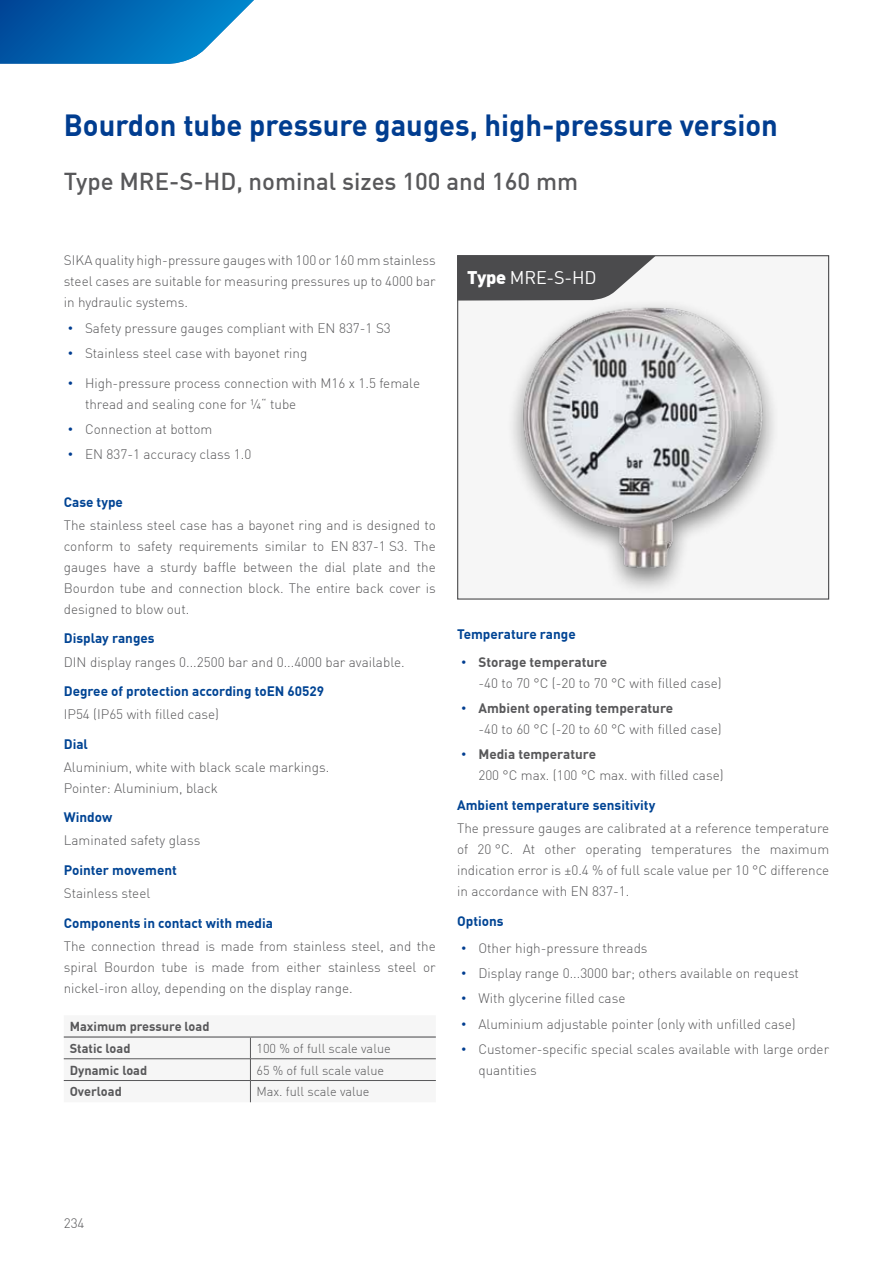
<style>
.page{position:relative;width:893px;height:1263px;background:#fff}
.page>*{position:absolute;margin:0;border:0;box-sizing:border-box;transform-origin:0 0}
.t1{font:700 30px "DIN Offc";color:#003d90}
.t2{font:500 24px "DIN Offc";color:#58585a}
.t3{font:18px "DIN Offc";color:#fff}
.t4{font:300 13.5px/21px "DIN Offc";color:#58585a}
.t5{font:700 13.5px "DIN Offc";color:#004494}
.t6{font:300 12.75px "DIN Offc";color:#58585a}
.t7{font:700 12.75px/21.8px "DIN Offc";color:#58585a}
.s1{font-family:"Arial";font-weight:400;color:#003d90}
.s2{font-weight:900}
.s3{font-weight:700}
</style>
<div class="page">
<svg style="left:0;top:0;width:254px;height:64px;background:#207bbd"></svg>
<div style="left:457px;top:255px;width:372px;height:345px;background:#f6f6f6;border:1px solid #4b4b4d"></div>
<svg style="left:457px;top:255px;width:199px;height:46px;background:#5a5a5c"></svg>
<div style="left:64px;top:1037px;width:372px;height:65px;background:#f6f6f6"></div>
<hr style="left:64px;top:1036px;width:186px;height:1px;background:#58585a">
<hr style="left:250px;top:1036px;width:186px;height:1px;background:#58585a">
<hr style="left:64px;top:1058px;width:186px;height:1px;background:#58585a">
<hr style="left:250px;top:1058px;width:186px;height:1px;background:#58585a">
<hr style="left:64px;top:1080px;width:186px;height:1px;background:#58585a">
<hr style="left:250px;top:1080px;width:186px;height:1px;background:#58585a">
<img style="left:503px;top:289px;width:271px;height:296px">
<h1 class="t1" style="left:64px;top:105px;width:715px">Bourdon tube pressure gauges, high-pressure version</h1>
<h2 class="t2" style="left:64px;top:166px;width:516px">Type MRE-S-HD, nominal sizes 100 and 160 mm</h2>
<p class="t4" style="left:64px;top:250px;width:374px;text-align:justify">SIKA quality high-pressure gauges with 100 or 160 mm stainless steel cases are suitable for measuring pressures up to 4000 bar in hydraulic systems.</p>
<p class="t4" style="left:68px;top:317px;width:324px"><span class="s1">•</span> Safety pressure gauges compliant with EN 837-1 S3</p>
<p class="t4" style="left:68px;top:342px;width:241px"><span class="s1">•</span> Stainless steel case with bayonet ring</p>
<p class="t4" style="left:85px;top:372px;width:337px;text-indent:-17px"><span class="s1">•</span> High-pressure process connection with M16 x 1.5 female thread and sealing cone for ¼“ tube</p>
<p class="t4" style="left:68px;top:418px;width:146px"><span class="s1">•</span> Connection at bottom</p>
<p class="t4" style="left:68px;top:443px;width:185px"><span class="s1">•</span> EN 837-1 accuracy class 1.0</p>
<p class="t5" style="left:64px;top:493px;width:61px">Case type</p>
<p class="t4" style="left:64px;top:514px;width:374px;text-align:justify">The stainless steel case has a bayonet ring and is designed to conform to safety requirements similar to EN 837-1 S3. The gauges have a sturdy baffle between the dial plate and the Bourdon tube and connection block. The entire back cover is designed to blow out.</p>
<p class="t5" style="left:64px;top:630px;width:92px">Display ranges</p>
<p class="t4" style="left:64px;top:651px;width:342px">DIN display ranges 0...2500 bar and 0...4000 bar available.</p>
<p class="t5" style="left:64px;top:682px;width:262px">Degree of protection according toEN 60529</p>
<p class="t4" style="left:64px;top:704px;width:157px">IP54 (IP65 with filled case)</p>
<p class="t5" style="left:64px;top:735px;width:26px">Dial</p>
<p class="t4" style="left:64px;top:756px;width:267px">Aluminium, white with black scale markings.<br>Pointer: Aluminium, black</p>
<p class="t5" style="left:64px;top:809px;width:50px">Window</p>
<p class="t4" style="left:64px;top:830px;width:138px">Laminated safety glass</p>
<p class="t5" style="left:64px;top:861px;width:115px">Pointer movement</p>
<p class="t4" style="left:64px;top:883px;width:88px">Stainless steel</p>
<p class="t5" style="left:64px;top:914px;width:211px">Components in contact with media</p>
<p class="t4" style="left:64px;top:935px;width:374px;text-align:justify">The connection thread is made from stainless steel, and the spiral Bourdon tube is made from either stainless steel or nickel-iron alloy, depending on the display range.</p>
<p class="t7" style="left:70px;top:1015px;width:141px">Maximum pressure load<br>Static load</p>
<p class="t6" style="left:256px;top:1040px;width:136px">100 % of full scale value</p>
<p class="t7" style="left:70px;top:1058px;width:79px">Dynamic load</p>
<p class="t6" style="left:256px;top:1062px;width:129px">65 % of full scale value</p>
<p class="t7" style="left:70px;top:1080px;width:54px">Overload</p>
<p class="t6" style="left:256px;top:1084px;width:115px">Max. full scale value</p>
<h3 class="t3" style="left:467px;top:266px;width:131px"><span class="s2">Type</span> MRE-S-H D</h3>
<p class="t5" style="left:457px;top:626px;width:120px">Temperature range</p>
<p class="t4" style="left:478px;top:651px;width:245px;text-indent:-17px"><span class="s1">•</span> <span class="s3">Storage temperature<br></span>-40 to 70 °C (-20 to 70 °C with filled case)</p>
<p class="t4" style="left:478px;top:697px;width:245px;text-indent:-17px"><span class="s1">•</span> <span class="s3">Ambient operating temperature<br></span>-40 to 60 °C (-20 to 60 °C with filled case)</p>
<p class="t4" style="left:478px;top:744px;width:247px;text-indent:-17px"><span class="s1">•</span> <span class="s3">Media temperature<br></span>200 °C max. (100 °C max. with filled case)</p>
<p class="t5" style="left:457px;top:796px;width:200px">Ambient temperature sensitivity</p>
<p class="t4" style="left:457px;top:817px;width:374px;text-align:justify">The pressure gauges are calibrated at a reference temperature of 20 °C. At other operating temperatures the maximum indication error is ±0.4 % of full scale value per 10 °C difference in accordance with EN 837-1.</p>
<p class="t5" style="left:457px;top:912px;width:48px">Options</p>
<p class="t4" style="left:461px;top:937px;width:188px"><span class="s1">•</span> Other high-pressure threads</p>
<p class="t4" style="left:461px;top:963px;width:339px"><span class="s1">•</span> Display range 0...3000 bar; others available on request</p>
<p class="t4" style="left:461px;top:988px;width:166px"><span class="s1">•</span> With glycerine filled case</p>
<p class="t4" style="left:461px;top:1013px;width:336px"><span class="s1">•</span> Aluminium adjustable pointer (only with unfilled case)</p>
<p class="t4" style="left:478px;top:1038px;width:352px;text-indent:-17px"><span class="s1">•</span> Customer-specific special scales available with large order quantities</p>
<p class="t4" style="left:64px;top:1212px;width:22px">234</p>
</div>
